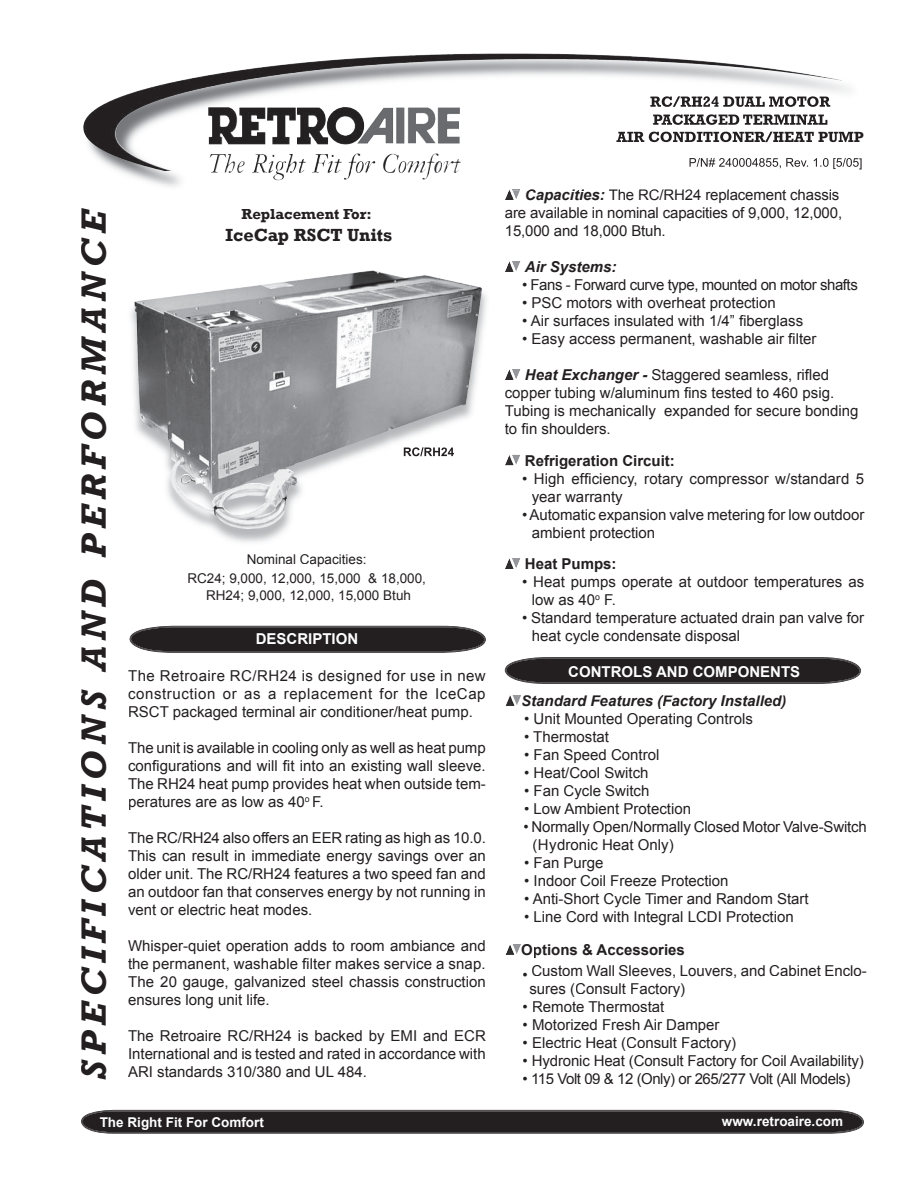
<style>
.page{position:relative;width:918px;height:1188px;background:#fff}
.page>*{position:absolute;margin:0;border:0;box-sizing:border-box;transform-origin:0 0}
.t1{font:italic 700 36px "Rockwell";color:#231f20}
.t2{font:700 18px "Rockwell";color:#231f20}
.t3{font:15px/18px "Arial";color:#231f20}
.t4{font:15px "Arial";letter-spacing:-.03em;color:#231f20}
.t5{font:700 15px "Arial";color:#231f20}
.t6{font:italic 700 15px "Arial";color:#231f20}
.t7{font:700 15px "Arial";color:#fff}
.t8{font:700 15px "Rockwell";color:#231f20}
.t9{font:13.5px/19.4px "Arial";color:#231f20;text-align:center}
.t10{font:700 13.5px "Arial";color:#fff}
.s1{font-weight:700;font-style:italic}
</style>
<div class="page">
<svg style="left:81px;top:1110px;width:783px;height:24px;background:#2f2b2c"></svg>
<svg style="left:505px;top:657px;width:356px;height:27px;background:#343031"></svg>
<svg style="left:130px;top:626px;width:356px;height:27px;background:#343031"></svg>
<img style="left:505px;top:190px;width:15px;height:10px">
<img style="left:505px;top:261px;width:16px;height:11px">
<img style="left:505px;top:369px;width:16px;height:11px">
<img style="left:505px;top:455px;width:15px;height:11px">
<img style="left:505px;top:558px;width:16px;height:11px">
<img style="left:84px;top:54px;width:774px;height:133px">
<svg style="left:509px;top:189px;width:26px;height:1px"></svg>
<img style="left:609px;top:189px;width:222px;height:1px">
<img style="left:326px;top:107px;width:38px;height:38px">
<img style="left:513px;top:59px;width:329px;height:22px">
<img style="left:650px;top:96px;width:180px;height:11px">
<img style="left:653px;top:114px;width:175px;height:11px">
<img style="left:616px;top:132px;width:242px;height:10px">
<img style="left:690px;top:158px;width:168px;height:11px">
<img style="left:131px;top:270px;width:356px;height:272px">
<img style="left:404px;top:447px;width:50px;height:9px">
<img style="left:377px;top:271px;width:105px;height:142px">
<img style="left:505px;top:695px;width:16px;height:11px">
<img style="left:506px;top:944px;width:15px;height:11px">
<h1 class="t1" style="left:72px;top:1080px;width:874px;rotate:-90deg">SPECIFICATIONS AND PERFORMANCE</h1>
<p class="t8" style="left:242px;top:205px;width:132px">Replacement For:</p>
<p class="t2" style="left:226px;top:224px;width:168px">IceCap RSCT Units</p>
<p class="t9" style="left:187px;top:549px;width:240px">Nominal Capacities:<br>RC24; 9,000, 12,000, 15,000 &amp; 18,000,</p>
<p class="t9" style="left:206px;top:586px;width:206px">RH24; 9,000, 12,000, 15,000 Btuh</p>
<p class="t7" style="left:256px;top:629px;width:104px">DESCRIPTION</p>
<p class="t3" style="left:128px;top:667px;width:359px;text-align:justify">The Retroaire RC/RH24 is designed for use in new construction or as a replacement for the IceCap RSCT packaged terminal air conditioner/heat pump.</p>
<p class="t3" style="left:128px;top:739px;width:359px;text-align:justify">The unit is available in cooling only as well as heat pump configurations and will fit into an existing wall sleeve.<br>The RH24 heat pump provides heat when outside tem&shy;peratures are as low as 40<sup>o</sup> F.</p>
<p class="t3" style="left:128px;top:829px;width:359px;text-align:justify">The RC/RH24 also offers an EER rating as high as 10.0.<br>This can result in immediate energy savings over an older unit. The RC/RH24 features a two speed fan and an outdoor fan that conserves energy by not running in vent or electric heat modes.</p>
<p class="t3" style="left:128px;top:937px;width:359px;text-align:justify">Whisper-quiet operation adds to room ambiance and the permanent, washable filter makes service a snap.<br>The 20 gauge, galvanized steel chassis construction ensures long unit life.</p>
<p class="t3" style="left:128px;top:1027px;width:359px;text-align:justify">The Retroaire RC/RH24 is backed by EMI and ECR International and is tested and rated in accordance with ARI standards 310/380 and UL 484.</p>
<p class="t3" style="left:505px;top:186px;width:339px;text-indent:20px"><span class="s1">Capacities:</span> The RC/RH24 replacement chassis are available in nominal capacities of 9,000, 12,000,<br>15,000 and 18,000 Btuh.</p>
<p class="t6" style="left:525px;top:257px;width:93px">Air Systems:</p>
<p class="t4" style="left:522px;top:275px;width:337px">• Fans - Forward curve type, mounted on motor shafts</p>
<p class="t3" style="left:522px;top:294px;width:255px">• PSC motors with overheat protection</p>
<p class="t3" style="left:522px;top:312px;width:283px">• Air surfaces insulated with 1/4” fiberglass</p>
<p class="t3" style="left:522px;top:330px;width:296px">• Easy access permanent, washable air filter</p>
<p class="t3" style="left:505px;top:366px;width:355px;text-indent:20px"><span class="s1">Heat Exchanger -</span> Staggered seamless, rifled copper tubing w/aluminum fins tested to 460 psig.<br>Tubing is mechanically expanded for secure bonding to fin shoulders.</p>
<p class="t5" style="left:525px;top:451px;width:152px">Refrigeration Circuit:</p>
<p class="t3" style="left:532px;top:470px;width:334px;text-indent:-10px">• High efficiency, rotary compressor w/standard 5 year warranty</p>
<p class="t3" style="left:532px;top:506px;width:334px;text-indent:-10px">• Automatic expansion valve metering for low outdoor ambient protection</p>
<p class="t5" style="left:525px;top:554px;width:93px">Heat Pumps:</p>
<p class="t3" style="left:532px;top:573px;width:334px;text-indent:-10px">• Heat pumps operate at outdoor temperatures as low as 40<sup>o</sup> F.</p>
<p class="t3" style="left:532px;top:609px;width:334px;text-indent:-10px">• Standard temperature actuated drain pan valve for heat cycle condensate disposal</p>
<p class="t7" style="left:568px;top:661px;width:233px">CONTROLS AND COMPONENTS</p>
<p class="t6" style="left:521px;top:691px;width:267px">Standard Features (Factory Installed)</p>
<p class="t3" style="left:524px;top:710px;width:230px">• Unit Mounted Operating Controls</p>
<p class="t3" style="left:524px;top:728px;width:87px">• Thermostat</p>
<p class="t3" style="left:524px;top:746px;width:137px">• Fan Speed Control</p>
<p class="t3" style="left:524px;top:764px;width:126px">• Heat/Cool Switch</p>
<p class="t3" style="left:524px;top:782px;width:127px">• Fan Cycle Switch</p>
<p class="t3" style="left:524px;top:800px;width:169px">• Low Ambient Protection</p>
<p class="t3" style="left:532px;top:818px;width:336px;text-indent:-9px">• Normally Open/Normally Closed Motor Valve-Switch (Hydronic Heat Only)</p>
<p class="t3" style="left:524px;top:854px;width:81px">• Fan Purge</p>
<p class="t3" style="left:524px;top:872px;width:206px">• Indoor Coil Freeze Protection</p>
<p class="t3" style="left:524px;top:890px;width:286px">• Anti-Short Cycle Timer and Random Start</p>
<p class="t3" style="left:524px;top:908px;width:271px">• Line Cord with Integral LCDI Protection</p>
<p class="t5" style="left:521px;top:940px;width:165px">Options &amp; Accessories</p>
<p class="t3" style="left:529px;top:961px;width:339px;text-indent:-7px">• Custom Wall Sleeves, Louvers, and Cabinet Enclo&shy;sures (Consult Factory)</p>
<p class="t3" style="left:523px;top:997px;width:143px">• Remote Thermostat</p>
<p class="t3" style="left:523px;top:1015px;width:198px">• Motorized Fresh Air Damper</p>
<p class="t3" style="left:523px;top:1033px;width:215px">• Electric Heat (Consult Factory)</p>
<p class="t3" style="left:523px;top:1051px;width:343px">• Hydronic Heat (Consult Factory for Coil Availability)</p>
<p class="t4" style="left:523px;top:1068px;width:329px">• 115 Volt 09 &amp; 12 (Only) or 265/277 Volt (All Models)</p>
<p class="t10" style="left:100px;top:1113px;width:166px">The Right Fit For Comfort</p>
<p class="t10" style="left:722px;top:1112px;width:123px">www.retroaire.com</p>
</div>
